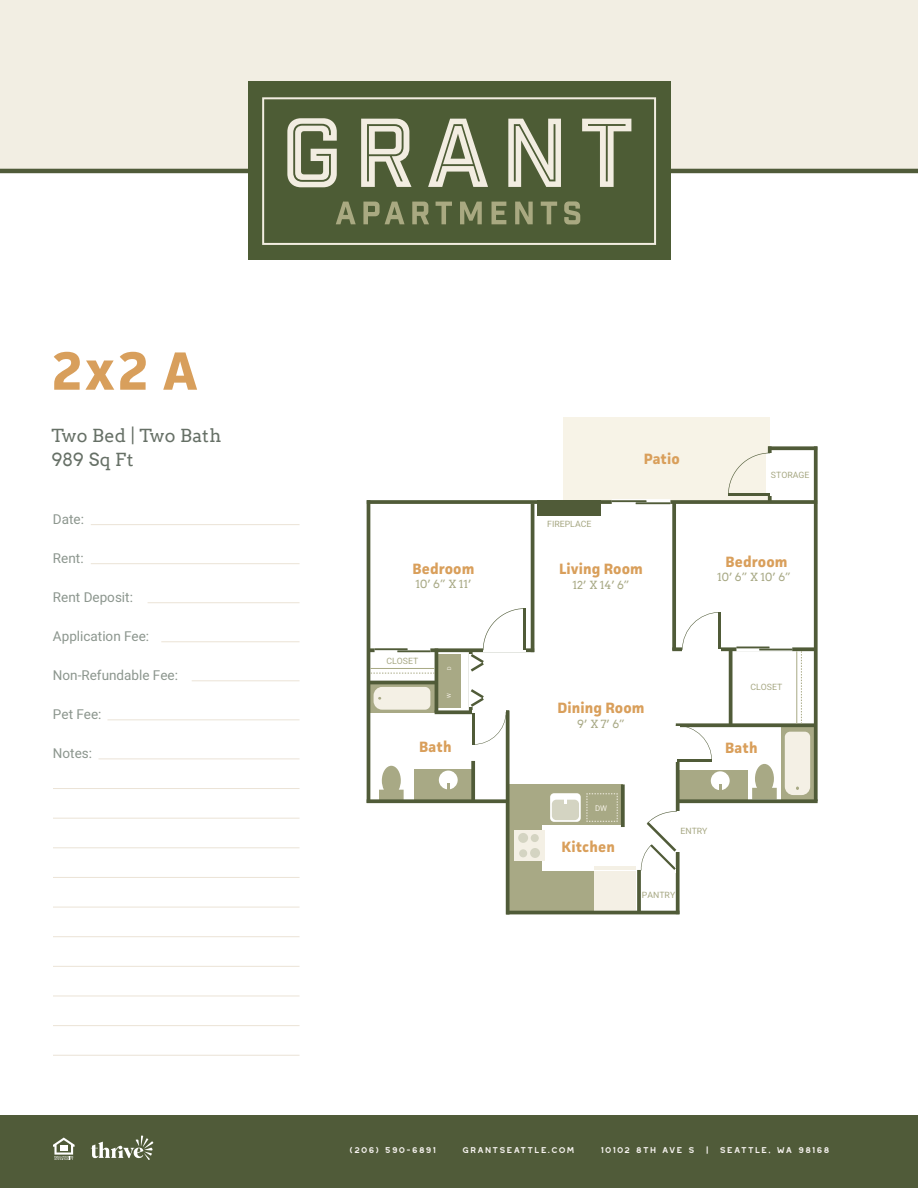
<style>
.page{position:relative;width:918px;height:1188px;background:#fff}
.page>*{position:absolute;margin:0;border:0;box-sizing:border-box;transform-origin:0 0}
.t1{font:700 54px "Facit";color:#d89f5c}
.Subheader{font:18px/24px "Arvo";letter-spacing:.01em;color:#667066}
.t2{font:700 15px "Facit";letter-spacing:.01em;color:#d99f5b}
.t3{font:13.5px "Heebo";color:#8c968e}
.t4{font:11.25px "Arvo";color:#a8a985}
.t5{font:10.5px "Westmount";color:#f8f4f1}
.t6{font:8.7px "Heebo";color:#a8a985}
.t7{font:7.8px "Heebo";color:#f4f0e5}
.t8{font:5.4px "Heebo";color:#f4f0e5}
</style>
<div class="page">
<div style="left:0;top:1115px;width:918px;height:73px;background:#505b39"></div>
<svg style="left:91px;top:1136px;width:62px;height:24px"></svg>
<div style="left:0;top:0;width:918px;height:170px;background:#f2eee3"></div>
<hr style="left:91px;top:524px;width:209px;height:1px;background:#ebe3d6">
<hr style="left:91px;top:563px;width:209px;height:1px;background:#ebe3d6">
<hr style="left:148px;top:602px;width:152px;height:1px;background:#ebe3d6">
<hr style="left:161px;top:641px;width:139px;height:1px;background:#ebe3d6">
<hr style="left:192px;top:680px;width:108px;height:1px;background:#ebe3d6">
<hr style="left:107px;top:719px;width:193px;height:1px;background:#ebe3d6">
<hr style="left:98px;top:759px;width:202px;height:1px;background:#ebe3d6">
<hr style="left:53px;top:788px;width:247px;height:1px;background:#ebe3d6">
<hr style="left:53px;top:907px;width:247px;height:1px;background:#ebe3d6">
<hr style="left:53px;top:1025px;width:247px;height:1px;background:#ebe3d6">
<hr style="left:53px;top:847px;width:247px;height:1px;background:#ebe3d6">
<hr style="left:53px;top:966px;width:247px;height:1px;background:#ebe3d6">
<hr style="left:53px;top:818px;width:247px;height:1px;background:#ebe3d6">
<hr style="left:53px;top:936px;width:247px;height:1px;background:#ebe3d6">
<hr style="left:53px;top:1055px;width:247px;height:1px;background:#ebe3d6">
<hr style="left:53px;top:877px;width:247px;height:1px;background:#ebe3d6">
<hr style="left:53px;top:996px;width:247px;height:1px;background:#ebe3d6">
<hr style="left:0;top:169px;width:918px;height:4px;background:#505b39">
<div style="left:248px;top:81px;width:422px;height:178px;background:#4d5c35"></div>
<svg style="left:262px;top:97px;width:394px;height:148px"></svg>
<svg style="left:287px;top:118px;width:50px;height:69px"></svg>
<svg style="left:361px;top:119px;width:51px;height:68px"></svg>
<svg style="left:428px;top:119px;width:60px;height:68px"></svg>
<svg style="left:508px;top:119px;width:53px;height:68px"></svg>
<svg style="left:582px;top:119px;width:49px;height:68px"></svg>
<svg style="left:336px;top:202px;width:20px;height:22px"></svg>
<svg style="left:363px;top:202px;width:42px;height:22px"></svg>
<svg style="left:412px;top:202px;width:17px;height:22px"></svg>
<svg style="left:436px;top:202px;width:16px;height:22px"></svg>
<svg style="left:460px;top:202px;width:22px;height:22px"></svg>
<svg style="left:492px;top:202px;width:14px;height:22px"></svg>
<svg style="left:515px;top:202px;width:18px;height:22px"></svg>
<svg style="left:541px;top:202px;width:16px;height:22px"></svg>
<svg style="left:564px;top:201px;width:16px;height:23px"></svg>
<svg style="left:53px;top:1138px;width:22px;height:22px"></svg>
<div style="left:509px;top:784px;width:33px;height:127px;background:#a8a985"></div>
<div style="left:510px;top:784px;width:113px;height:41px;background:#a8a985"></div>
<div style="left:514px;top:871px;width:84px;height:41px;background:#a8a985"></div>
<div style="left:438px;top:682px;width:23px;height:26px;background:#a8a985"></div>
<div style="left:594px;top:871px;width:41px;height:40px;background:#f4f0e5"></div>
<hr style="left:594px;top:866px;width:41px;height:4px;background:#f4f0e5">
<div style="left:550px;top:793px;width:31px;height:29px;background:#fff;border-radius:4px"></div>
<div style="left:552px;top:800px;width:27px;height:20px;background:#d4d4c2;border-radius:5px"></div>
<svg style="left:564px;top:800px;width:3px;height:4px"></svg>
<svg style="left:586px;top:793px;width:32px;height:29px"></svg>
<div style="left:514px;top:830px;width:30px;height:31px;background:#f4f0e5"></div>
<div style="left:519px;top:849px;width:8px;height:8px;background:#d4d4c2;border-radius:50%"></div>
<div style="left:518px;top:833px;width:10px;height:10px;background:#d4d4c2;border-radius:50%"></div>
<div style="left:530px;top:848px;width:10px;height:10px;background:#d4d4c2;border-radius:50%"></div>
<div style="left:531px;top:834px;width:8px;height:8px;background:#d4d4c2;border-radius:50%"></div>
<div style="left:677px;top:770px;width:71px;height:31px;background:#a8a985"></div>
<div style="left:711px;top:771px;width:19px;height:19px;background:#fff;border-radius:50%"></div>
<svg style="left:719px;top:784px;width:2px;height:6px"></svg>
<svg style="left:752px;top:764px;width:25px;height:35px"></svg>
<svg style="left:781px;top:727px;width:33px;height:72px"></svg>
<div style="left:785px;top:732px;width:25px;height:63px;background:#f4f0e5"></div>
<div style="left:438px;top:655px;width:23px;height:26px;background:#a8a985"></div>
<div style="left:414px;top:769px;width:58px;height:31px;background:#a8a985"></div>
<div style="left:439px;top:771px;width:19px;height:18px;background:#fff;border-radius:50%"></div>
<svg style="left:379px;top:766px;width:25px;height:33px"></svg>
<div style="left:369px;top:684px;width:66px;height:29px;background:#a8a985"></div>
<svg style="left:374px;top:687px;width:56px;height:23px"></svg>
<div style="left:563px;top:417px;width:207px;height:85px;background:#f7f3e7"></div>
<hr style="left:367px;top:500px;width:3px;height:303px;background:#505b38">
<svg style="left:672px;top:504px;width:4px;height:143px"></svg>
<svg style="left:370px;top:500px;width:444px;height:4px"></svg>
<svg style="left:370px;top:648px;width:161px;height:4px"></svg>
<svg style="left:772px;top:446px;width:42px;height:4px"></svg>
<svg style="left:814px;top:446px;width:4px;height:353px"></svg>
<svg style="left:506px;top:710px;width:4px;height:201px"></svg>
<svg style="left:676px;top:761px;width:4px;height:153px"></svg>
<svg style="left:621px;top:784px;width:4px;height:43px"></svg>
<svg style="left:768px;top:446px;width:4px;height:56px"></svg>
<hr style="left:506px;top:911px;width:173px;height:3px;background:#505b38">
<div style="left:538px;top:501px;width:63px;height:15px;background:#505b38"></div>
<hr style="left:729px;top:650px;width:3px;height:75px;background:#505b38">
<svg style="left:672px;top:647px;width:144px;height:4px"></svg>
<svg style="left:678px;top:799px;width:140px;height:4px"></svg>
<svg style="left:370px;top:799px;width:138px;height:4px"></svg>
<svg style="left:471px;top:761px;width:4px;height:40px"></svg>
<svg style="left:676px;top:723px;width:140px;height:4px"></svg>
<hr style="left:531px;top:503px;width:3px;height:149px;background:#505b38">
<svg style="left:637px;top:870px;width:4px;height:41px"></svg>
<hr style="left:435px;top:648px;width:3px;height:64px;background:#505b38">
<hr style="left:368px;top:681px;width:68px;height:3px;background:#505b38">
<svg style="left:435px;top:710px;width:74px;height:4px"></svg>
<div style="left:675px;top:726px;width:5px;height:35px;background:#fff"></div>
<svg style="left:677px;top:725px;width:35px;height:34px"></svg>
<hr style="left:677px;top:759px;width:35px;height:2px;background:#505b38">
<hr style="left:523px;top:608px;width:3px;height:41px;background:#505b38">
<div style="left:766px;top:453px;width:6px;height:43px;background:#fff"></div>
<svg style="left:728px;top:453px;width:42px;height:42px"></svg>
<hr style="left:728px;top:493px;width:41px;height:3px;background:#505b38">
<svg style="left:468px;top:608px;width:57px;height:66px"></svg>
<svg style="left:801px;top:651px;width:1px;height:73px"></svg>
<hr style="left:797px;top:651px;width:1px;height:73px;background:#a8a985">
<svg style="left:612px;top:499px;width:58px;height:6px"></svg>
<hr style="left:612px;top:500px;width:34px;height:2px;background:#505b38">
<hr style="left:636px;top:502px;width:34px;height:2px;background:#505b38">
<svg style="left:468px;top:687px;width:38px;height:58px"></svg>
<hr style="left:473px;top:713px;width:2px;height:32px;background:#505b38">
<svg style="left:736px;top:646px;width:56px;height:6px"></svg>
<hr style="left:736px;top:647px;width:33px;height:1px;background:#505b38">
<hr style="left:759px;top:649px;width:33px;height:1px;background:#505b38">
<div style="left:682px;top:646px;width:39px;height:6px;background:#fff"></div>
<svg style="left:682px;top:612px;width:36px;height:38px"></svg>
<hr style="left:718px;top:612px;width:3px;height:37px;background:#505b38">
<div style="left:674px;top:811px;width:6px;height:41px;background:#fff"></div>
<svg style="left:641px;top:811px;width:36px;height:59px"></svg>
<svg style="left:370px;top:673px;width:65px;height:1px"></svg>
<hr style="left:370px;top:668px;width:65px;height:1px;background:#a8a985">
<svg style="left:375px;top:648px;width:55px;height:5px"></svg>
<hr style="left:375px;top:648px;width:33px;height:2px;background:#505b38">
<hr style="left:397px;top:650px;width:33px;height:2px;background:#505b38">
<p class="t1" style="left:51px;top:337px;width:147px">2X2 A</p>
<p class="Subheader" style="left:51px;top:424px;width:171px">Two Bed | Two Bath<br>989 Sq Ft</p>
<p class="t3" style="left:53px;top:510px;width:33px">Date:</p>
<p class="t3" style="left:53px;top:549px;width:32px">Rent:</p>
<p class="t3" style="left:53px;top:588px;width:81px">Rent Deposit:</p>
<p class="t3" style="left:53px;top:627px;width:98px">Application Fee:</p>
<p class="t3" style="left:53px;top:666px;width:127px">Non-Refundable Fee:</p>
<p class="t3" style="left:53px;top:705px;width:50px">Pet Fee:</p>
<p class="t3" style="left:53px;top:744px;width:41px">Notes:</p>
<p class="t2" style="left:412px;top:559px;width:64px">Bedroom</p>
<p class="t4" style="left:415px;top:577px;width:58px">10’ 6” X 11’</p>
<p class="t6" style="left:387px;top:655px;width:33px">CLOSET</p>
<p class="t8" style="left:445px;top:670px;width:5px;rotate:-90deg">D</p>
<p class="t8" style="left:445px;top:698px;width:6px;rotate:-90deg">W</p>
<p class="t2" style="left:419px;top:737px;width:34px">Bath</p>
<p class="t6" style="left:547px;top:517px;width:46px">FIREPLACE</p>
<p class="t2" style="left:644px;top:450px;width:38px">Patio</p>
<p class="t2" style="left:559px;top:559px;width:85px">Living Room</p>
<p class="t4" style="left:573px;top:578px;width:59px">12’ X 14’ 6”</p>
<p class="t6" style="left:771px;top:469px;width:40px">STORAGE</p>
<p class="t2" style="left:725px;top:553px;width:64px">Bedroom</p>
<p class="t4" style="left:717px;top:570px;width:75px">10’ 6” X 10’ 6”</p>
<p class="t2" style="left:557px;top:698px;width:89px">Dining Room</p>
<p class="t4" style="left:577px;top:717px;width:49px">9’ X 7’ 6”</p>
<p class="t6" style="left:750px;top:681px;width:33px">CLOSET</p>
<p class="t2" style="left:725px;top:738px;width:34px">Bath</p>
<p class="t7" style="left:595px;top:803px;width:14px">DW</p>
<p class="t2" style="left:561px;top:837px;width:55px">Kitchen</p>
<p class="t6" style="left:680px;top:825px;width:29px">ENTRY</p>
<p class="t6" style="left:642px;top:889px;width:35px">PANTRY</p>
<p class="t5" style="left:349px;top:1144px;width:89px">(206) 590-6891</p>
<p class="t5" style="left:462px;top:1144px;width:115px">GRANTSEATTLE.COM</p>
<p class="t5" style="left:600px;top:1144px;width:231px">10102 8TH AVE S | SEATTLE, WA 98168</p>
</div>
